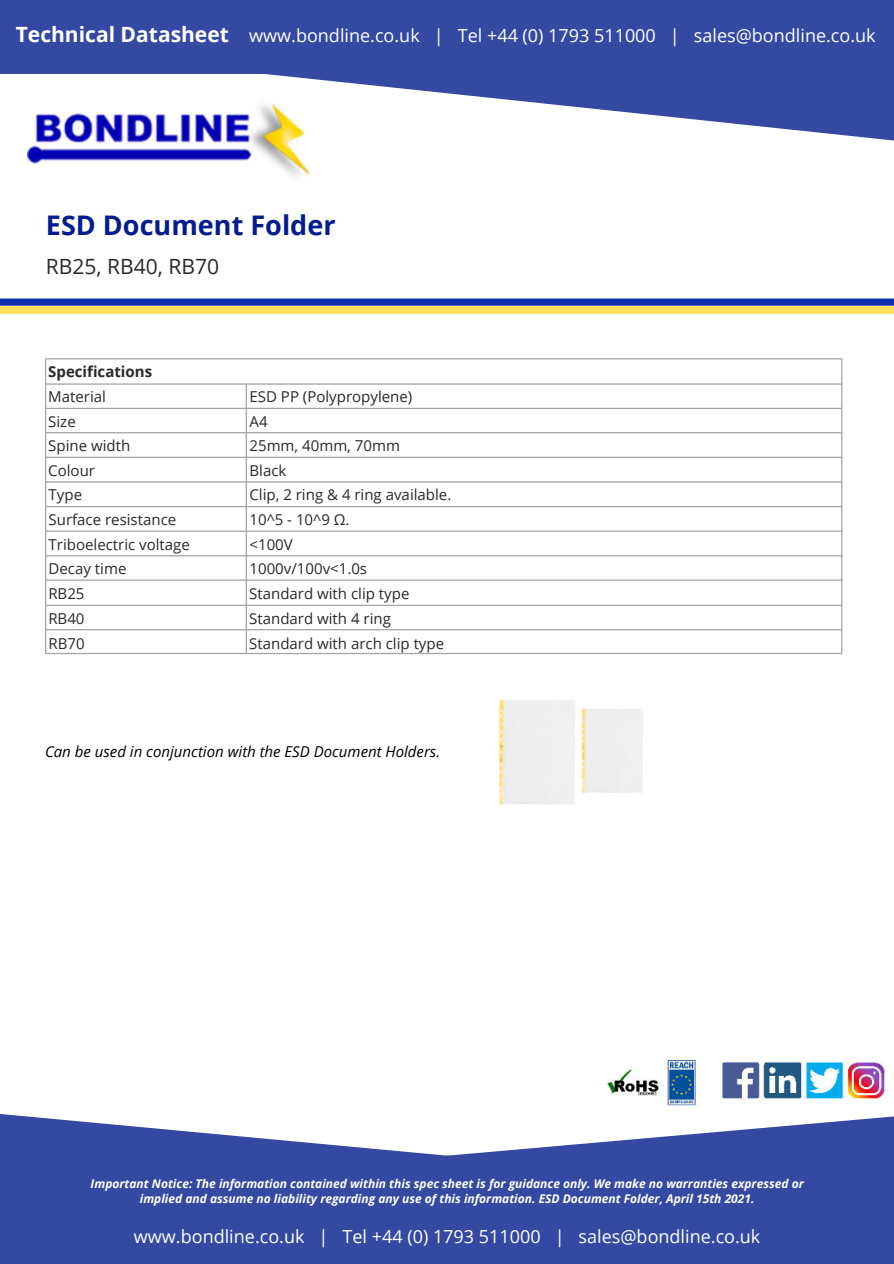
<style>
.page{position:relative;width:894px;height:1264px;background:#fff}
.page>*{position:absolute;margin:0;border:0;box-sizing:border-box;transform-origin:0 0}
.t1{font:700 27px "Open Sans";color:#031c8f}
.t2{font:21px "Open Sans";color:#292929}
.t3{font:18px "Open Sans";color:#fff}
.t4{font:15px/24.6px "Open Sans";color:#292929}
.t5{font:italic 15px "Open Sans";color:#000}
.t6{font:700 15px "Open Sans";color:#292929}
.t7{font:italic 700 12px/15.8px "Open Sans";color:#fff;text-align:center}
.s1{font-weight:700;font-size:21px}
</style>
<div class="page">
<svg style="left:265px;top:74px;width:628px;height:67px"></svg>
<div style="left:0;top:0;width:893px;height:74px;background:#3549a2"></div>
<img style="left:27px;top:98px;width:283px;height:78px">
<svg style="left:0;top:1114px;width:893px;height:76px;fill:#3549a2"></svg>
<div style="left:0;top:1190px;width:893px;height:73px;background:#3549a2"></div>
<svg style="left:0;top:298px;width:893px;height:16px;background:#93908a"></svg>
<img style="left:607px;top:1060px;width:92px;height:47px">
<img style="left:721px;top:1061px;width:163px;height:37px">
<svg style="left:45px;top:358px;width:797px;height:296px"></svg>
<img style="left:499px;top:697px;width:144px;height:108px">
<p class="t3" style="left:16px;top:23px;width:861px"><span class="s1">Technical Datasheet</span> www.bondline.co.uk | Tel +44 (0) 1793 511000 | sales@bondline.co.uk</p>
<h1 class="t1" style="left:46px;top:206px;width:291px">ESD Document Folder</h1>
<h2 class="t2" style="left:46px;top:252px;width:175px">RB25, RB40, RB70</h2>
<p class="t6" style="left:48px;top:361px;width:105px">Specifications</p>
<p class="t4" style="left:48px;top:408px;width:29px">Size</p>
<p class="t4" style="left:48px;top:457px;width:48px">Colour<br>Type</p>
<p class="t4" style="left:249px;top:384px;width:164px">ESD PP (Polypropylene)</p>
<p class="t4" style="left:48px;top:384px;width:59px">Material</p>
<p class="t4" style="left:249px;top:408px;width:20px">A4</p>
<p class="t4" style="left:48px;top:433px;width:83px">Spine width</p>
<p class="t4" style="left:249px;top:433px;width:152px">25mm, 40mm, 70mm</p>
<p class="t4" style="left:249px;top:457px;width:38px">Black</p>
<p class="t4" style="left:249px;top:482px;width:203px">Clip, 2 ring &amp; 4 ring available.</p>
<p class="t4" style="left:49px;top:507px;width:129px">Surface resistance</p>
<p class="t4" style="left:249px;top:507px;width:102px">10^5 - 10^9 Ω.</p>
<p class="t4" style="left:49px;top:531px;width:143px">Triboelectric voltage</p>
<p class="t4" style="left:249px;top:531px;width:45px">&lt;100V</p>
<p class="t4" style="left:49px;top:556px;width:79px">Decay time</p>
<p class="t4" style="left:249px;top:556px;width:119px">1000v/100v&lt;1.0s</p>
<p class="t4" style="left:48px;top:581px;width:38px">RB25</p>
<p class="t4" style="left:249px;top:581px;width:162px">Standard with clip type</p>
<p class="t4" style="left:48px;top:605px;width:38px">RB40</p>
<p class="t4" style="left:249px;top:605px;width:143px">Standard with 4 ring</p>
<p class="t4" style="left:49px;top:631px;width:38px">RB70</p>
<p class="t4" style="left:249px;top:631px;width:196px">Standard with arch clip type</p>
<p class="t5" style="left:45px;top:741px;width:396px">Can be used in conjunction with the ESD Document Holders.</p>
<p class="t7" style="left:91px;top:1175px;width:714px">Important Notice: The information contained within this spec sheet is for guidance only. We make no warranties expressed or implied and assume no liability regarding any use of this information. ESD Document Folder, April 15th 2021.</p>
<p class="t3" style="left:134px;top:1224px;width:627px">www.bondline.co.uk | Tel +44 (0) 1793 511000 | sales@bondline.co.uk</p>
</div>
